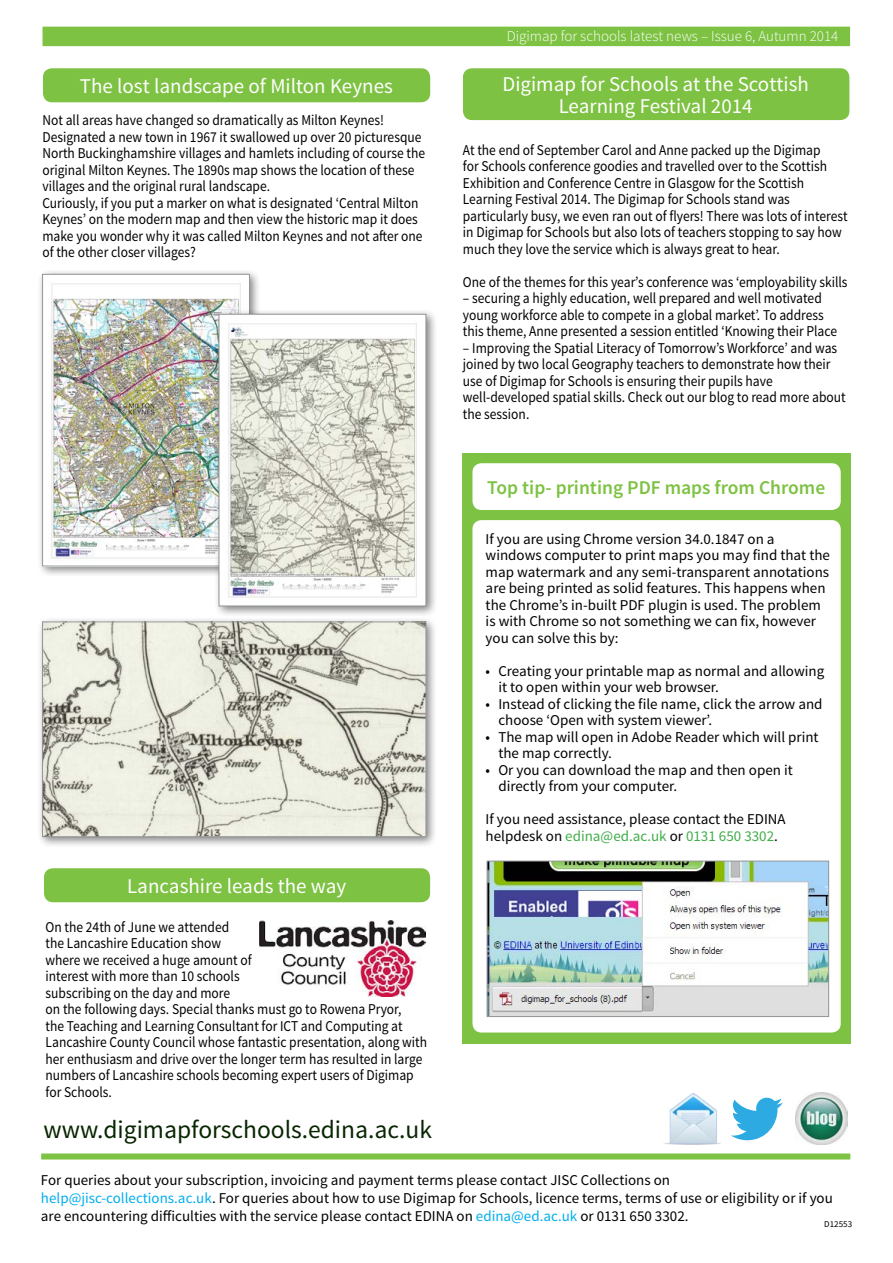
<style>
.page{position:relative;width:893px;height:1263px;background:#fff}
.page>*{position:absolute;margin:0;border:0;box-sizing:border-box;transform-origin:0 0}
.t1{font:25.5px "Source Sans Pro";color:#082600}
.t2{font:21px/22.5px "Source Sans Pro";color:#fff;text-align:center}
.t3{font:600 19.5px "Source Sans Pro";color:#7dc242}
.t4{font:15px/16.5px "Source Sans Pro";color:#000;scale:.9 1}
.t5{font:15px/16.5px "Source Sans Pro";color:#000}
.t6{font:300 15px "Source Sans Pro";color:#fff}
.t7{font:9px "Source Sans Pro";color:#000}
.s1{color:#41ad49}
.s2{color:#00aeef}
</style>
<div class="page">
<div style="left:43px;top:27px;width:807px;height:19px;background:#7dc242"></div>
<div style="left:41px;top:1153px;width:809px;height:6px;background:#7dc242"></div>
<svg style="left:731px;top:1098px;width:52px;height:42px"></svg>
<img style="left:796px;top:1093px;width:52px;height:51px">
<img style="left:664px;top:1093px;width:56px;height:51px">
<div style="left:463px;top:68px;width:386px;height:52px;background:#7dc242;border-radius:9px"></div>
<div style="left:43px;top:68px;width:387px;height:34px;background:#7dc242;border-radius:9px"></div>
<div style="left:44px;top:868px;width:386px;height:34px;background:#7dc242;border-radius:9px"></div>
<div style="left:463px;top:453px;width:388px;height:591px;background:#7dc242"></div>
<div style="left:472px;top:463px;width:369px;height:47px;background:#fff;border-radius:9px"></div>
<div style="left:472px;top:520px;width:369px;height:512px;background:#fff;border-radius:9px"></div>
<img style="left:489px;top:863px;width:338px;height:152px">
<div style="left:487px;top:861px;width:342px;height:156px;border:1px solid #939598"></div>
<div style="left:37px;top:269px;width:224px;height:309px;background:#000;opacity:.5"></div>
<img style="left:45px;top:276px;width:203px;height:288px">
<div style="left:43px;top:274px;width:207px;height:292px;border:1px solid #939598"></div>
<div style="left:213px;top:309px;width:225px;height:309px;background:#000;opacity:.5"></div>
<img style="left:221px;top:316px;width:203px;height:288px">
<div style="left:219px;top:314px;width:207px;height:292px;border:1px solid #939598"></div>
<div style="left:37px;top:616px;width:400px;height:232px;background:#000;opacity:.5"></div>
<img style="left:45px;top:624px;width:379px;height:211px">
<div style="left:43px;top:622px;width:383px;height:215px;border:1px solid #939598"></div>
<img style="left:260px;top:920px;width:166px;height:76px">
<h2 class="t2" style="left:80px;top:75px;width:314px">The lost landscape of Milton Keynes</h2>
<p class="t4" style="left:42px;top:112px;width:427px">Not all areas have changed so dramatically as Milton Keynes!<br>Designated a new town in 1967 it swallowed up over 20 picturesque North Buckinghamshire villages and hamlets including of course the original Milton Keynes. The 1890s map shows the location of these villages and the original rural landscape.<br>Curiously, if you put a marker on what is designated ‘Central Milton Keynes’ on the modern map and then view the historic map it does make you wonder why it was called Milton Keynes and not after one of the other closer villages?</p>
<h2 class="t2" style="left:127px;top:875px;width:221px">Lancashire leads the way</h2>
<p class="t4" style="left:46px;top:919px;width:425px">On the 24th of June we attended<br>the Lancashire Education show<br>where we received a huge amount of<br>interest with more than 10 schools<br>subscribing on the day and more<br>on the following days. Special thanks must go to Rowena Pryor,<br>the Teaching and Learning Consultant for ICT and Computing at Lancashire County Council whose fantastic presentation, along with her enthusiasm and drive over the longer term has resulted in large numbers of Lancashire schools becoming expert users of Digimap for Schools.</p>
<h1 class="t1" style="left:43px;top:1113px;width:390px">www.digimapforschools.edina.ac.uk</h1>
<p class="t6" style="left:507px;top:27px;width:333px">Digimap for schools latest news – Issue 6, Autumn 2014</p>
<h2 class="t2" style="left:502px;top:73px;width:308px">Digimap for Schools at the Scottish<br>Learning Festival 2014</h2>
<p class="t4" style="left:463px;top:142px;width:429px">At the end of September Carol and Anne packed up the Digimap<br>for Schools conference goodies and travelled over to the Scottish Exhibition and Conference Centre in Glasgow for the Scottish Learning Festival 2014. The Digimap for Schools stand was particularly busy, we even ran out of flyers! There was lots of interest in Digimap for Schools but also lots of teachers stopping to say how much they love the service which is always great to hear.</p>
<p class="t4" style="left:463px;top:274px;width:429px">One of the themes for this year’s conference was ‘employability skills</p>
<p class="t4" style="left:463px;top:290px;width:417px">– securing a highly education, well prepared and well motivated young workforce able to compete in a global market’. To address this theme, Anne presented a session entitled ‘Knowing their Place</p>
<p class="t4" style="left:463px;top:340px;width:427px">– Improving the Spatial Literacy of Tomorrow’s Workforce’ and was joined by two local Geography teachers to demonstrate how their use of Digimap for Schools is ensuring their pupils have well-developed spatial skills. Check out our blog to read more about the session.</p>
<h3 class="t3" style="left:487px;top:475px;width:339px">Top tip- printing PDF maps from Chrome</h3>
<p class="t5" style="left:486px;top:531px;width:346px">If you are using Chrome version 34.0.1847 on a windows computer to print maps you may find that the map watermark and any semi-transparent annotations are being printed as solid features. This happens when the Chrome’s in-built PDF plugin is used. The problem is with Chrome so not something we can fix, however you can solve this by:</p>
<p class="t5" style="left:498px;top:663px;width:327px;text-indent:-13px">• Creating your printable map as normal and allowing it to open within your web browser.</p>
<p class="t5" style="left:498px;top:696px;width:326px;text-indent:-13px">• Instead of clicking the file name, click the arrow and choose ‘Open with system viewer’.</p>
<p class="t5" style="left:498px;top:729px;width:322px;text-indent:-13px">• The map will open in Adobe Reader which will print the map correctly.</p>
<p class="t5" style="left:498px;top:762px;width:296px;text-indent:-13px">• Or you can download the map and then open it directly from your computer.</p>
<p class="t5" style="left:486px;top:811px;width:301px">If you need assistance, please contact the EDINA helpdesk on <span class="s1">edina@ed.ac.uk</span> or <span class="s1">0131 650 3302</span>.</p>
<p class="t5" style="left:41px;top:1171px;width:793px;line-height:18px">For queries about your subscription, invoicing and payment terms please contact JISC Collections on <span class="s2">help@jisc-collections.ac.uk</span>. For queries about how to use Digimap for Schools, licence terms, terms of use or eligibility or if you are encountering difficulties with the service please contact EDINA on <span class="s2">edina@ed.ac.uk</span> or 0131 650 3302.</p>
<p class="t7" style="left:824px;top:1218px;width:29px">D12553</p>
</div>
